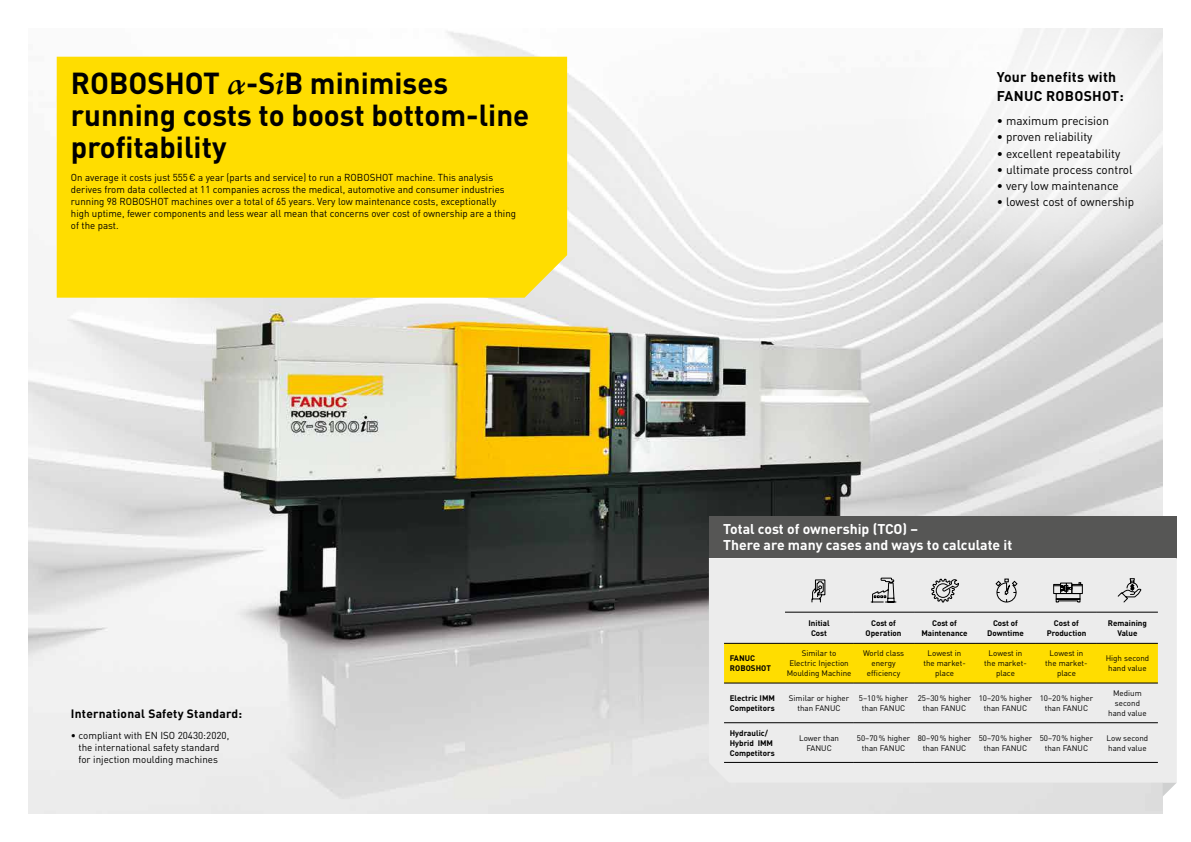
<style>
.page{position:relative;width:1191px;height:842px;background:#fff}
.page>*{position:absolute;margin:0;border:0;box-sizing:border-box;transform-origin:0 0}
.t1{font:700 30px/32px "DIN Pro";color:#000}
.t2{font:700 14px/16px "DIN Pro";color:#fff}
.t3{font:700 14px/19.2px "DIN Pro";letter-spacing:.02em;color:#000}
.t4{font:12px "DIN Pro";color:#000}
.t5{font:700 12px "DIN Pro";letter-spacing:.02em;color:#000}
.t6{font:10px/12px "DIN Pro";color:#000;text-align:center}
.t7{font:8px/10px "DIN Pro";color:#000;text-align:center}
.t8{font:700 8px/10px "DIN Pro";color:#000;text-align:center}
.s1{font-family:"Palatino Linotype";font-style:italic}
</style>
<div class="page">
<img style="left:28px;top:31px;width:1134px;height:783px">
<svg style="left:893px;top:28px;width:270px;height:250px;fill:#f3f3f3"></svg>
<div style="left:709px;top:559px;width:467px;height:224px;background:#ececec"></div>
<div style="left:709px;top:516px;width:467px;height:42px;background:#565655"></div>
<svg style="left:1162px;top:783px;width:14px;height:14px"></svg>
<hr style="left:709px;top:558px;width:467px;height:1px;background:#fff">
<svg style="left:811px;top:579px;width:14px;height:24px"></svg>
<svg style="left:870px;top:577px;width:26px;height:26px"></svg>
<svg style="left:1117px;top:578px;width:24px;height:25px"></svg>
<svg style="left:995px;top:577px;width:22px;height:26px"></svg>
<svg style="left:931px;top:578px;width:29px;height:25px"></svg>
<svg style="left:1053px;top:582px;width:30px;height:21px"></svg>
<div style="left:57px;top:57px;width:510px;height:241px;background:#fd0"></div>
<div style="left:724px;top:644px;width:433px;height:39px;background:#fd0"></div>
<hr style="left:724px;top:643px;width:61px;height:1px;background:#000">
<hr style="left:785px;top:643px;width:68px;height:1px;background:#000">
<hr style="left:853px;top:643px;width:61px;height:1px;background:#000">
<hr style="left:914px;top:643px;width:61px;height:1px;background:#000">
<hr style="left:975px;top:643px;width:61px;height:1px;background:#000">
<hr style="left:1036px;top:643px;width:61px;height:1px;background:#000">
<hr style="left:1097px;top:643px;width:60px;height:1px;background:#000">
<hr style="left:724px;top:683px;width:61px;height:1px;background:#000">
<hr style="left:785px;top:683px;width:68px;height:1px;background:#000">
<hr style="left:853px;top:683px;width:61px;height:1px;background:#000">
<hr style="left:914px;top:683px;width:61px;height:1px;background:#000">
<hr style="left:975px;top:683px;width:61px;height:1px;background:#000">
<hr style="left:1036px;top:683px;width:61px;height:1px;background:#000">
<hr style="left:1097px;top:683px;width:60px;height:1px;background:#000">
<hr style="left:724px;top:722px;width:61px;height:1px;background:#000">
<hr style="left:785px;top:722px;width:68px;height:1px;background:#000">
<hr style="left:853px;top:722px;width:61px;height:1px;background:#000">
<hr style="left:914px;top:722px;width:61px;height:1px;background:#000">
<hr style="left:975px;top:722px;width:61px;height:1px;background:#000">
<hr style="left:1036px;top:722px;width:61px;height:1px;background:#000">
<hr style="left:1097px;top:722px;width:60px;height:1px;background:#000">
<hr style="left:785px;top:612px;width:68px;height:1px;background:#000">
<hr style="left:853px;top:612px;width:61px;height:1px;background:#000">
<hr style="left:914px;top:612px;width:61px;height:1px;background:#000">
<hr style="left:975px;top:612px;width:61px;height:1px;background:#000">
<hr style="left:1036px;top:612px;width:61px;height:1px;background:#000">
<hr style="left:1097px;top:612px;width:60px;height:1px;background:#000">
<hr style="left:724px;top:762px;width:61px;height:1px;background:#000">
<hr style="left:785px;top:762px;width:68px;height:1px;background:#000">
<hr style="left:853px;top:762px;width:61px;height:1px;background:#000">
<hr style="left:914px;top:762px;width:61px;height:1px;background:#000">
<hr style="left:975px;top:762px;width:61px;height:1px;background:#000">
<hr style="left:1036px;top:762px;width:61px;height:1px;background:#000">
<hr style="left:1097px;top:762px;width:60px;height:1px;background:#000">
<h1 class="t1" style="left:71px;top:66px;width:460px">ROBOSHOT <span class="s1">α</span>-S<span class="s1">i</span>B minimises running costs to boost bottom-line profitability</h1>
<p class="t6" style="left:71px;top:171px;width:447px;text-align:left">On average it costs just 555€ a year (parts and service) to run a ROBOSHOT machine. This analysis derives from data collected at 11 companies across the medical, automotive and consumer industries running 98 ROBOSHOT machines over a total of 65 years. Very low maintenance costs, exceptionally high uptime, fewer components and less wear all mean that concerns over cost of ownership are a thing of the past.</p>
<p class="t5" style="left:71px;top:706px;width:173px">International Safety Standard:</p>
<p class="t6" style="left:71px;top:729px;width:160px">• compliant with EN ISO 20430:2020, the international safety standard<br>for injection moulding machines</p>
<h2 class="t3" style="left:997px;top:66px;width:128px">Your benefits with<br>FANUC ROBOSHOT:</h2>
<p class="t4" style="left:997px;top:113px;width:114px">• maximum precision</p>
<p class="t4" style="left:997px;top:130px;width:97px">• proven reliability</p>
<p class="t4" style="left:997px;top:146px;width:125px">• excellent repeatability</p>
<p class="t4" style="left:997px;top:162px;width:137px">• ultimate process control</p>
<p class="t4" style="left:997px;top:178px;width:123px">• very low maintenance</p>
<p class="t4" style="left:997px;top:194px;width:139px">• lowest cost of ownership</p>
<h2 class="t2" style="left:723px;top:520px;width:291px">Total cost of ownership (TCO) –<br>There are many cases and ways to calculate it</h2>
<p class="t8" style="left:808px;top:618px;width:23px">Initial<br>Cost</p>
<p class="t8" style="left:865px;top:618px;width:37px">Cost of<br>Operation</p>
<p class="t8" style="left:921px;top:618px;width:48px">Cost of<br>Maintenance</p>
<p class="t8" style="left:987px;top:618px;width:38px">Cost of<br>Downtime</p>
<p class="t8" style="left:1046px;top:618px;width:41px">Cost of<br>Production</p>
<p class="t8" style="left:1108px;top:618px;width:40px">Remaining<br>Value</p>
<p class="t8" style="left:729px;top:653px;width:43px;text-align:left">FANUC<br>ROBOSHOT</p>
<p class="t7" style="left:786px;top:648px;width:66px">Similar to<br>Electric Injection<br>Moulding Machine</p>
<p class="t7" style="left:863px;top:648px;width:43px">World class energy efficiency</p>
<p class="t7" style="left:923px;top:648px;width:44px">Lowest in the market&shy;place</p>
<p class="t7" style="left:984px;top:648px;width:44px">Lowest in the market&shy;place</p>
<p class="t7" style="left:1045px;top:648px;width:44px">Lowest in the market&shy;place</p>
<p class="t7" style="left:1105px;top:653px;width:45px">High second hand value</p>
<p class="t8" style="left:729px;top:693px;width:47px;text-align:left">Electric IMM<br>Competitors</p>
<p class="t7" style="left:789px;top:693px;width:62px">Similar or higher than FANUC</p>
<p class="t7" style="left:859px;top:693px;width:51px">5–10% higher than FANUC</p>
<p class="t7" style="left:917px;top:693px;width:55px">25–30% higher than FANUC</p>
<p class="t7" style="left:978px;top:693px;width:55px">10–20% higher than FANUC</p>
<p class="t7" style="left:1039px;top:693px;width:55px">10–20% higher than FANUC</p>
<p class="t7" style="left:1108px;top:688px;width:40px">Medium second hand value</p>
<p class="t8" style="left:729px;top:727px;width:46px;text-align:left">Hydraulic/<br>Hybrid IMM<br>Competitors</p>
<p class="t7" style="left:799px;top:732px;width:41px">Lower than<br>FANUC</p>
<p class="t7" style="left:857px;top:732px;width:55px">50–70% higher than FANUC</p>
<p class="t7" style="left:917px;top:732px;width:55px">80–90% higher than FANUC</p>
<p class="t7" style="left:978px;top:732px;width:55px">50–70% higher than FANUC</p>
<p class="t7" style="left:1039px;top:732px;width:55px">50–70% higher than FANUC</p>
<p class="t7" style="left:1106px;top:732px;width:43px;text-align:left">Low second hand value</p>
</div>
